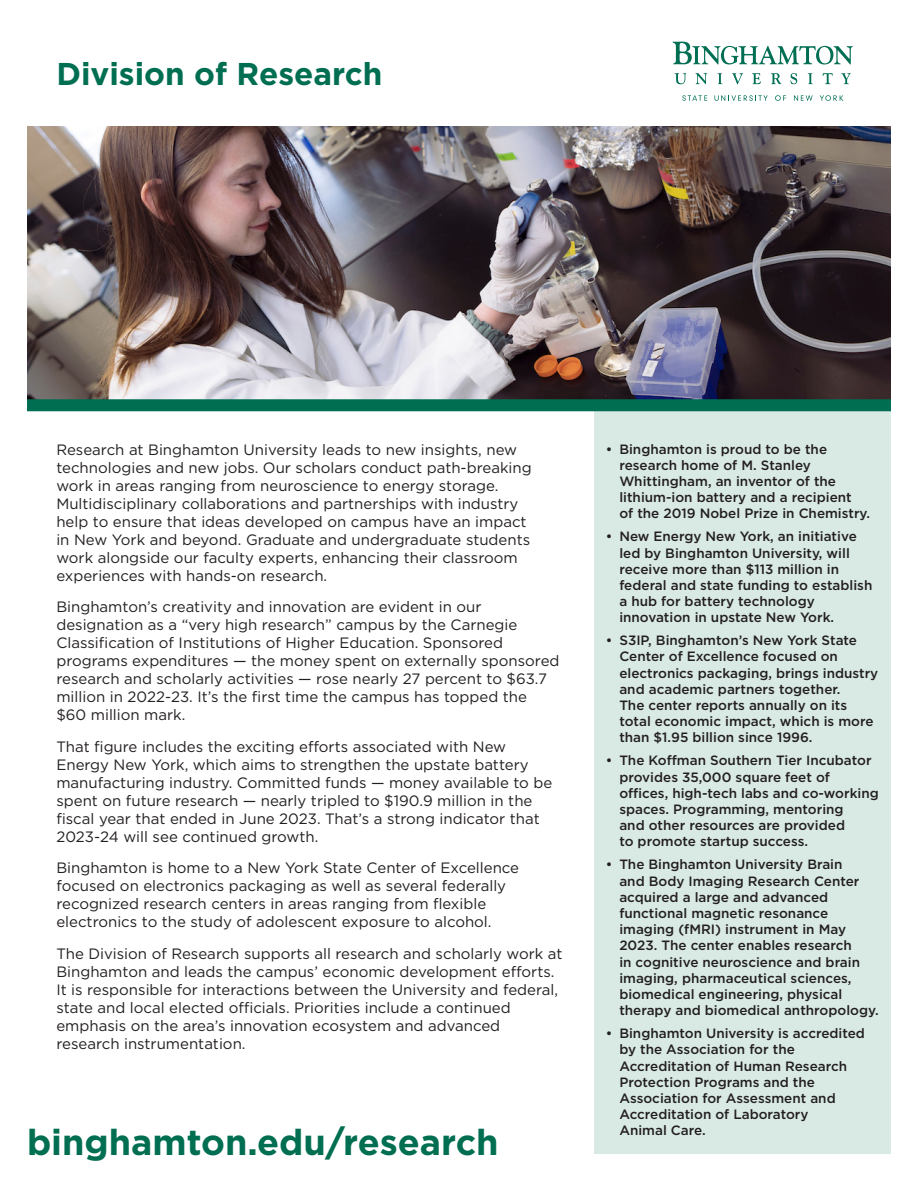
<style>
.page{position:relative;width:918px;height:1188px;background:#fff}
.page>*{position:absolute;margin:0;border:0;box-sizing:border-box;transform-origin:0 0}
.t1{font:700 36px "Gotham";color:#006e51}
.t2{font:700 31.5px "Gotham";color:#006e51}
.main_text_block{font:15px/18px "Gotham";color:#231f20}
.side_bullots{font:500 13.5px/16.2px "Gotham";color:#231f20}
</style>
<div class="page">
<div style="left:594px;top:405px;width:297px;height:749px;background:#d9eae5"></div>
<img style="left:27px;top:126px;width:864px;height:273px">
<svg style="left:675px;top:73px;width:11px;height:11px"></svg>
<svg style="left:695px;top:73px;width:12px;height:11px"></svg>
<svg style="left:717px;top:73px;width:6px;height:11px"></svg>
<svg style="left:732px;top:73px;width:11px;height:11px"></svg>
<svg style="left:752px;top:73px;width:9px;height:11px"></svg>
<svg style="left:771px;top:73px;width:10px;height:11px"></svg>
<svg style="left:790px;top:73px;width:7px;height:11px"></svg>
<svg style="left:808px;top:73px;width:5px;height:11px"></svg>
<svg style="left:823px;top:73px;width:10px;height:11px"></svg>
<svg style="left:841px;top:73px;width:10px;height:11px"></svg>
<svg style="left:673px;top:42px;width:180px;height:23px"></svg>
<svg style="left:682px;top:95px;width:25px;height:6px"></svg>
<svg style="left:714px;top:95px;width:54px;height:6px"></svg>
<svg style="left:775px;top:95px;width:11px;height:6px"></svg>
<svg style="left:794px;top:95px;width:19px;height:6px"></svg>
<svg style="left:820px;top:95px;width:23px;height:6px"></svg>
<div style="left:27px;top:399px;width:864px;height:12px;background:#006e51"></div>
<p class="t2" style="left:56px;top:53px;width:328px">Division of Research</p>
<p class="main_text_block" style="left:56px;top:440px;width:477px">Research at Binghamton University leads to new insights, new technologies and new jobs. Our scholars conduct path-breaking work in areas ranging from neuroscience to energy storage.<br>Multidisciplinary collaborations and partnerships with industry help to ensure that ideas developed on campus have an impact in New York and beyond. Graduate and undergraduate students work alongside our faculty experts, enhancing their classroom experiences with hands-on research.</p>
<p class="main_text_block" style="left:56px;top:598px;width:505px">Binghamton’s creativity and innovation are evident in our designation as a “very high research” campus by the Carnegie Classification of Institutions of Higher Education. Sponsored programs expenditures — the money spent on externally sponsored research and scholarly activities — rose nearly 27 percent to $63.7 million in 2022-23. It’s the first time the campus has topped the $60 million mark.</p>
<p class="main_text_block" style="left:56px;top:737px;width:497px">That figure includes the exciting efforts associated with New Energy New York, which aims to strengthen the upstate battery manufacturing industry. Committed funds — money available to be spent on future research — nearly tripled to $190.9 million in the fiscal year that ended in June 2023. That’s a strong indicator that 2023-24 will see continued growth.</p>
<p class="main_text_block" style="left:56px;top:859px;width:464px">Binghamton is home to a New York State Center of Excellence focused on electronics packaging as well as several federally recognized research centers in areas ranging from flexible electronics to the study of adolescent exposure to alcohol.</p>
<p class="main_text_block" style="left:56px;top:944px;width:508px">The Division of Research supports all research and scholarly work at Binghamton and leads the campus’ economic development efforts.<br>It is responsible for interactions between the University and federal, state and local elected officials. Priorities include a continued emphasis on the area’s innovation ecosystem and advanced research instrumentation.</p>
<p class="t1" style="left:27px;top:1118px;width:473px">binghamton.edu/research</p>
<p class="side_bullots" style="left:619px;top:441px;width:252px;text-indent:-14px">• Binghamton is proud to be the research home of M. Stanley<br>Whittingham, an inventor of the lithium-ion battery and a recipient<br>of the 2019 Nobel Prize in Chemistry.</p>
<p class="side_bullots" style="left:619px;top:528px;width:255px;text-indent:-14px">• New Energy New York, an initiative led by Binghamton University, will receive more than $113 million in federal and state funding to establish a hub for battery technology innovation in upstate New York.</p>
<p class="side_bullots" style="left:619px;top:632px;width:260px;text-indent:-14px">• S3IP, Binghamton’s New York State Center of Excellence focused on electronics packaging, brings industry and academic partners together.<br>The center reports annually on its total economic impact, which is more than $1.95 billion since 1996.</p>
<p class="side_bullots" style="left:619px;top:752px;width:261px;text-indent:-14px">• The Koffman Southern Tier Incubator provides 35,000 square feet of offices, high-tech labs and co-working spaces. Programming, mentoring<br>and other resources are provided<br>to promote startup success.</p>
<p class="side_bullots" style="left:619px;top:856px;width:261px;text-indent:-14px">• The Binghamton University Brain<br>and Body Imaging Research Center acquired a large and advanced functional magnetic resonance imaging (fMRI) instrument in May 2023. The center enables research<br>in cognitive neuroscience and brain imaging, pharmaceutical sciences, biomedical engineering, physical therapy and biomedical anthropology.</p>
<p class="side_bullots" style="left:619px;top:1025px;width:247px;text-indent:-14px">• Binghamton University is accredited by the Association for the<br>Accreditation of Human Research<br>Protection Programs and the<br>Association for Assessment and<br>Accreditation of Laboratory<br>Animal Care.</p>
</div>
